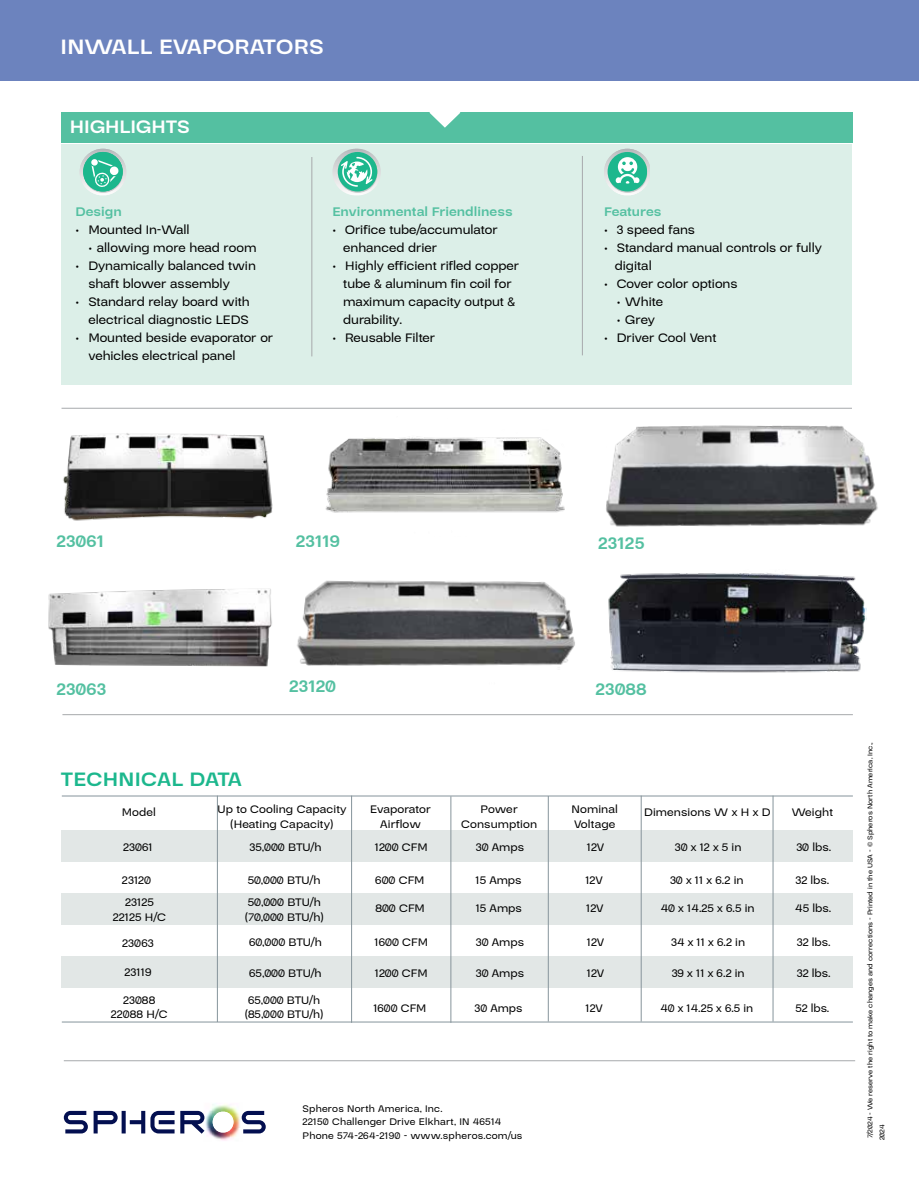
<style>
.page{position:relative;width:919px;height:1187px;background:#fff}
.page>*{position:absolute;margin:0;border:0;box-sizing:border-box;transform-origin:0 0}
.t1{font:700 22.5px "Stara";letter-spacing:.01em;color:#fff}
.t2{font:700 21px "Stara";letter-spacing:.01em;color:#1cb78d}
.t3{font:700 19.5px "Stara";color:#fff}
.t4{font:700 18px "Stara";color:#54c0a1}
.t5{font:500 13.5px/18px "Stara";color:#000}
.t6{font:700 13.5px "Stara";color:#54c0a1}
.t7{font:500 12px/14.9px "Stara";color:#000;text-align:center}
.t8{font:500 10.5px/13.5px "Stara";letter-spacing:.02em;color:#000}
.t9{font:500 7.5px/12px "Stara";color:#000}
</style>
<div class="page">
<div style="left:62px;top:144px;width:790px;height:240px;background:#dcefe8"></div>
<div style="left:0;top:0;width:918px;height:81px;background:#6c83be"></div>
<hr style="left:64px;top:1060px;width:791px;height:1px;background:#a7a9ac">
<div style="left:62px;top:112px;width:790px;height:31px;background:#54c0a1"></div>
<svg style="left:429px;top:112px;width:31px;height:16px"></svg>
<hr style="left:311px;top:157px;width:1px;height:199px;background:#a7a9ac">
<hr style="left:582px;top:156px;width:1px;height:199px;background:#a7a9ac">
<hr style="left:61px;top:408px;width:790px;height:1px;background:#a7a9ac">
<hr style="left:62px;top:714px;width:790px;height:1px;background:#a7a9ac">
<div style="left:62px;top:956px;width:790px;height:32px;background:#e2e7e6"></div>
<div style="left:62px;top:893px;width:790px;height:31px;background:#e2e7e6"></div>
<div style="left:62px;top:830px;width:790px;height:32px;background:#e2e7e6"></div>
<hr style="left:217px;top:795px;width:1px;height:226px;background:#86949b">
<hr style="left:640px;top:795px;width:1px;height:226px;background:#86949b">
<hr style="left:772px;top:795px;width:1px;height:226px;background:#86949b">
<hr style="left:62px;top:795px;width:790px;height:1px;background:#86949b">
<hr style="left:62px;top:1021px;width:790px;height:1px;background:#86949b">
<hr style="left:351px;top:795px;width:1px;height:227px;background:#86949b">
<hr style="left:450px;top:796px;width:1px;height:226px;background:#86949b">
<hr style="left:548px;top:796px;width:1px;height:225px;background:#86949b">
<img style="left:325px;top:436px;width:240px;height:77px">
<img style="left:608px;top:572px;width:258px;height:101px">
<img style="left:606px;top:425px;width:272px;height:102px">
<img style="left:297px;top:580px;width:278px;height:86px">
<img style="left:48px;top:588px;width:224px;height:78px">
<img style="left:63px;top:433px;width:210px;height:88px">
<svg style="left:604px;top:149px;width:46px;height:46px"></svg>
<svg style="left:80px;top:149px;width:46px;height:46px"></svg>
<svg style="left:332px;top:149px;width:49px;height:46px"></svg>
<img style="left:204px;top:1104px;width:38px;height:37px">
<img style="left:213px;top:1111px;width:20px;height:21px;border-radius:10px">
<svg style="left:64px;top:1110px;width:24px;height:23px"></svg>
<svg style="left:242px;top:1110px;width:24px;height:23px"></svg>
<svg style="left:94px;top:1110px;width:80px;height:23px"></svg>
<svg style="left:180px;top:1110px;width:24px;height:23px"></svg>
<h1 class="t1" style="left:61px;top:34px;width:264px">INWALL EVAPORATORS</h1>
<h3 class="t3" style="left:70px;top:116px;width:121px">HIGHLIGHTS</h3>
<p class="t6" style="left:76px;top:204px;width:48px">Design</p>
<p class="t5" style="left:76px;top:220px;width:115px">• Mounted In-Wall</p>
<p class="t5" style="left:88px;top:238px;width:170px">• allowing more head room</p>
<p class="t5" style="left:88px;top:256px;width:169px;text-indent:-13px">• Dynamically balanced twin shaft blower assembly</p>
<p class="t5" style="left:76px;top:292px;width:176px;text-align:right">• Standard relay board with electrical diagnostic LEDS</p>
<p class="t5" style="left:88px;top:328px;width:186px;text-indent:-13px">• Mounted beside evaporator or vehicles electrical panel</p>
<p class="t6" style="left:332px;top:204px;width:182px">Environmental Friendliness</p>
<p class="t5" style="left:343px;top:220px;width:156px;text-indent:-11px">• Orifice tube/accumulator enhanced drier</p>
<p class="t5" style="left:343px;top:256px;width:178px;text-indent:-11px">• Highly efficient rifled copper tube &amp; aluminum fin coil for maximum capacity output &amp; durability.</p>
<p class="t5" style="left:332px;top:328px;width:104px">• Reusable Filter</p>
<p class="t6" style="left:604px;top:204px;width:59px">Features</p>
<p class="t5" style="left:604px;top:220px;width:92px">• 3 speed fans</p>
<p class="t5" style="left:614px;top:238px;width:209px;text-indent:-11px">• Standard manual controls or fully digital</p>
<p class="t5" style="left:604px;top:274px;width:135px">• Cover color options</p>
<p class="t5" style="left:616px;top:292px;width:48px">• White</p>
<p class="t5" style="left:616px;top:310px;width:40px">• Grey</p>
<p class="t5" style="left:604px;top:328px;width:114px">• Driver Cool Vent</p>
<h3 class="t4" style="left:56px;top:530px;width:49px">23061</h3>
<h3 class="t4" style="left:598px;top:533px;width:48px">23125</h3>
<h3 class="t4" style="left:296px;top:530px;width:45px">23119</h3>
<h3 class="t4" style="left:56px;top:679px;width:51px">23063</h3>
<h3 class="t4" style="left:289px;top:675px;width:49px">23120</h3>
<h3 class="t4" style="left:595px;top:679px;width:53px">23088</h3>
<h2 class="t2" style="left:61px;top:767px;width:182px">TECHNICAL DATA</h2>
<p class="t7" style="left:122px;top:804px;width:36px">Model</p>
<p class="t7" style="left:217px;top:801px;width:131px">Up to Cooling Capacity (Heating Capacity)</p>
<p class="t7" style="left:370px;top:801px;width:62px">Evaporator<br>Airflow</p>
<p class="t7" style="left:461px;top:801px;width:77px">Power<br>Consumption</p>
<p class="t7" style="left:571px;top:801px;width:48px;text-align:left">Nominal<br>Voltage</p>
<p class="t7" style="left:644px;top:804px;width:128px">Dimensions W x H x D</p>
<p class="t7" style="left:791px;top:804px;width:43px">Weight</p>
<p class="t7" style="left:123px;top:839px;width:31px">23061</p>
<p class="t7" style="left:249px;top:839px;width:73px">35,000 BTU/h</p>
<p class="t7" style="left:375px;top:839px;width:54px">1200 CFM</p>
<p class="t7" style="left:476px;top:839px;width:50px">30 Amps</p>
<p class="t7" style="left:586px;top:839px;width:19px">12V</p>
<p class="t7" style="left:674px;top:839px;width:68px">30 x 12 x 5 in</p>
<p class="t7" style="left:796px;top:839px;width:36px">30 lbs.</p>
<p class="t7" style="left:122px;top:872px;width:31px">23120</p>
<p class="t7" style="left:248px;top:872px;width:74px">50,000 BTU/h</p>
<p class="t7" style="left:375px;top:872px;width:51px">600 CFM</p>
<p class="t7" style="left:475px;top:872px;width:48px">15 Amps</p>
<p class="t7" style="left:585px;top:872px;width:19px">12V</p>
<p class="t7" style="left:670px;top:872px;width:75px">30 x 11 x 6.2 in</p>
<p class="t7" style="left:795px;top:872px;width:35px">32 lbs.</p>
<p class="t7" style="left:113px;top:894px;width:55px">23125<br>22125 H/C</p>
<p class="t7" style="left:244px;top:894px;width:81px;text-align:left">50,000 BTU/h (70,000 BTU/h)</p>
<p class="t7" style="left:375px;top:900px;width:51px">800 CFM</p>
<p class="t7" style="left:475px;top:900px;width:48px">15 Amps</p>
<p class="t7" style="left:586px;top:900px;width:19px">12V</p>
<p class="t7" style="left:660px;top:900px;width:95px">40 x 14.25 x 6.5 in</p>
<p class="t7" style="left:795px;top:900px;width:37px">45 lbs.</p>
<p class="t7" style="left:122px;top:935px;width:33px">23063</p>
<p class="t7" style="left:249px;top:934px;width:74px">60,000 BTU/h</p>
<p class="t7" style="left:374px;top:934px;width:55px">1600 CFM</p>
<p class="t7" style="left:476px;top:934px;width:50px">30 Amps</p>
<p class="t7" style="left:586px;top:934px;width:19px">12V</p>
<p class="t7" style="left:671px;top:934px;width:75px">34 x 11 x 6.2 in</p>
<p class="t7" style="left:796px;top:934px;width:35px">32 lbs.</p>
<p class="t7" style="left:124px;top:964px;width:29px">23119</p>
<p class="t7" style="left:249px;top:965px;width:74px">65,000 BTU/h</p>
<p class="t7" style="left:375px;top:965px;width:54px">1200 CFM</p>
<p class="t7" style="left:476px;top:965px;width:50px">30 Amps</p>
<p class="t7" style="left:586px;top:965px;width:19px">12V</p>
<p class="t7" style="left:671px;top:965px;width:74px">39 x 11 x 6.2 in</p>
<p class="t7" style="left:796px;top:965px;width:35px">32 lbs.</p>
<p class="t7" style="left:111px;top:992px;width:58px;line-height:13.8px">23088<br>22088 H/C</p>
<p class="t7" style="left:244px;top:992px;width:81px;line-height:13.8px">65,000 BTU/h (85,000 BTU/h)</p>
<p class="t7" style="left:373px;top:999px;width:54px">1600 CFM</p>
<p class="t7" style="left:474px;top:999px;width:49px">30 Amps</p>
<p class="t7" style="left:585px;top:999px;width:19px">12V</p>
<p class="t7" style="left:660px;top:999px;width:94px">40 x 14.25 x 6.5 in</p>
<p class="t7" style="left:795px;top:999px;width:35px">52 lbs.</p>
<p class="t8" style="left:302px;top:1101px;width:221px">Spheros North America, Inc.<br>22150 Challenger Drive Elkhart, IN 46514<br>Phone 574-264-2190 - www.spheros.com/us</p>
<p class="t9" style="left:863px;top:1140px;width:399px;rotate:-90deg">7/2024 - We reserve the right to make changes and corrections - Printed in the USA - © Spheros North America, Inc.,<br>2024</p>
</div>
